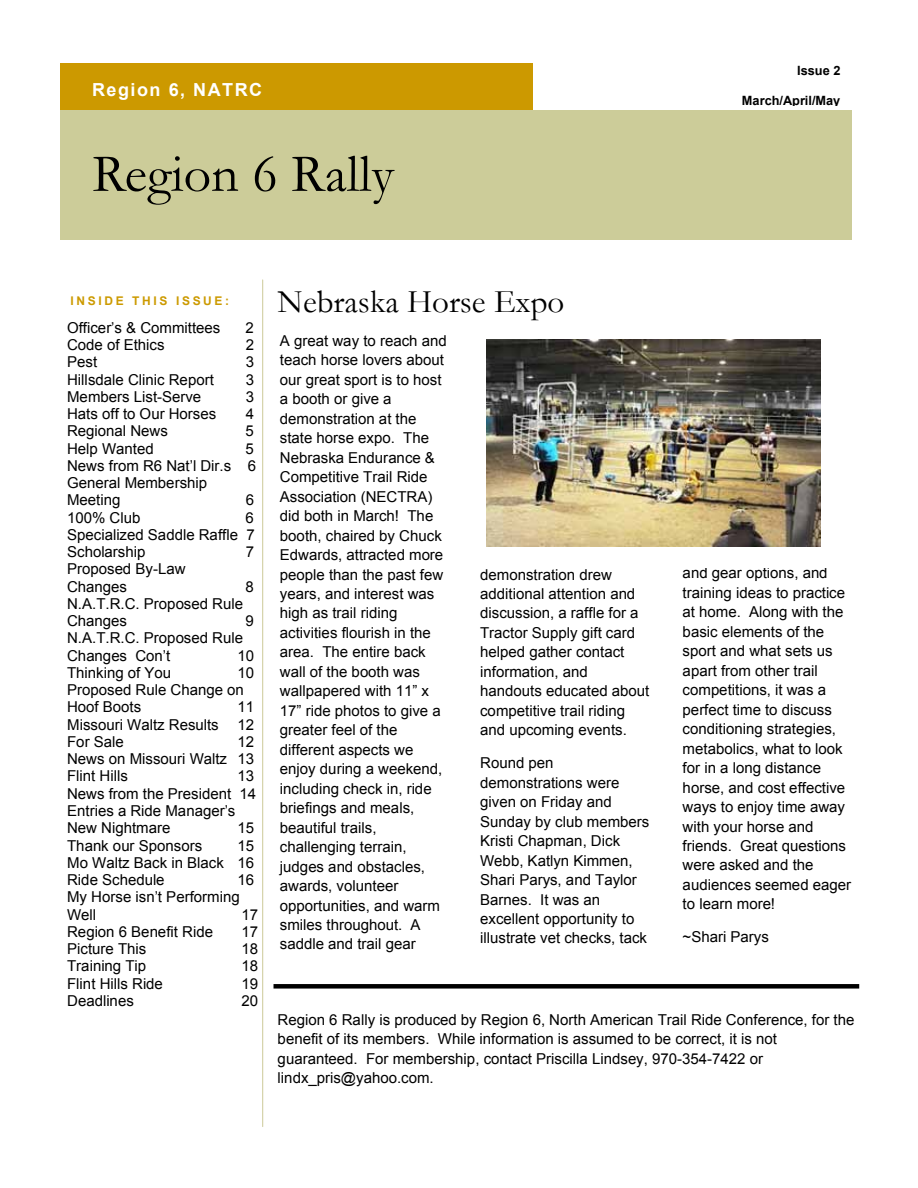
<style>
.page{position:relative;width:918px;height:1188px;background:#fff}
.page>*{position:absolute;margin:0;border:0;box-sizing:border-box;transform-origin:0 0}
.t1{font:54px "Garamond";color:#000}
.t2{font:33px "Garamond";color:#000}
.t3{font:700 18px "Arial";letter-spacing:.085em;color:#fff}
.t4{font:15px/19.5px "Arial";color:#000}
.t5{font:700 12.75px "Arial";color:#000}
.t6{font:700 12px "Arial";letter-spacing:.22em;color:#cc9a00}
</style>
<div class="page">
<div style="left:60px;top:110px;width:792px;height:129px;background:#cc9"></div>
<div style="left:60px;top:64px;width:473px;height:46px;background:#c90"></div>
<hr style="left:262px;top:280px;width:1px;height:847px;background:#ccc999">
<div style="left:274px;top:984px;width:585px;height:5px;background:#000"></div>
<img style="left:487px;top:340px;width:334px;height:206px">
<p class="t3" style="left:92px;top:77px;width:172px">Region 6, NATRC</p>
<h1 class="t1" style="left:92px;top:138px;width:303px">Region 6 Rally</h1>
<p class="t5" style="left:797px;top:62px;width:45px">Issue 2</p>
<p class="t5" style="left:742px;top:93px;width:100px">March/April/May</p>
<p class="t6" style="left:71px;top:293px;width:160px">INSIDE THIS ISSUE:</p>
<h2 class="t2" style="left:278px;top:280px;width:288px">Nebraska Horse Expo</h2>
<p class="t4" style="left:67px;top:318px;width:155px">Officer’s &amp; Committees</p>
<p class="t4" style="left:246px;top:318px;width:10px">2</p>
<p class="t4" style="left:67px;top:335px;width:99px">Code of Ethics</p>
<p class="t4" style="left:246px;top:335px;width:10px">2</p>
<p class="t4" style="left:67px;top:353px;width:32px">Pest</p>
<p class="t4" style="left:246px;top:353px;width:10px">3</p>
<p class="t4" style="left:67px;top:370px;width:148px">Hillsdale Clinic Report</p>
<p class="t4" style="left:246px;top:370px;width:10px">3</p>
<p class="t4" style="left:67px;top:387px;width:136px">Members List-Serve</p>
<p class="t4" style="left:246px;top:387px;width:10px">3</p>
<p class="t4" style="left:67px;top:404px;width:151px">Hats off to Our Horses</p>
<p class="t4" style="left:246px;top:404px;width:10px">4</p>
<p class="t4" style="left:67px;top:422px;width:102px">Regional News</p>
<p class="t4" style="left:246px;top:422px;width:10px">5</p>
<p class="t4" style="left:67px;top:439px;width:88px">Help Wanted</p>
<p class="t4" style="left:280px;top:331px;width:168px">A great way to reach and teach horse lovers about our great sport is to host a booth or give a demonstration at the state horse expo. The<br>Nebraska Endurance &amp;<br>Competitive Trail Ride<br>Association (NECTRA) did both in March! The booth, chaired by Chuck<br>Edwards, attracted more people than the past few years, and interest was high as trail riding activities flourish in the area. The entire back wall of the booth was wallpapered with 11” x<br>17” ride photos to give a greater feel of the different aspects we enjoy during a weekend, including check in, ride briefings and meals, beautiful trails, challenging terrain, judges and obstacles, awards, volunteer opportunities, and warm smiles throughout. A saddle and trail gear</p>
<p class="t4" style="left:67px;top:440px;width:191px;line-height:17.2px;text-indent:179px">5<br>News from R6 Nat’l Dir.s 6<br>General Membership<br>Meeting</p>
<p class="t4" style="left:246px;top:491px;width:10px">6</p>
<p class="t4" style="left:67px;top:508px;width:75px">100% Club</p>
<p class="t4" style="left:67px;top:509px;width:189px;line-height:17.2px;text-align:justify;text-indent:178px">6<br>Specialized Saddle Raffle 7<br>Scholarship</p>
<p class="t4" style="left:246px;top:542px;width:10px">7</p>
<p class="t4" style="left:67px;top:561px;width:120px;line-height:17.2px">Proposed By-Law<br>Changes</p>
<p class="t4" style="left:480px;top:565px;width:171px">demonstration drew additional attention and discussion, a raffle for a<br>Tractor Supply gift card helped gather contact information, and handouts educated about competitive trail riding and upcoming events.</p>
<p class="t4" style="left:480px;top:753px;width:171px">Round pen demonstrations were given on Friday and<br>Sunday by club members<br>Kristi Chapman, Dick<br>Webb, Katlyn Kimmen,<br>Shari Parys, and Taylor<br>Barnes. It was an excellent opportunity to illustrate vet checks, tack</p>
<p class="t4" style="left:246px;top:577px;width:10px">8</p>
<p class="t4" style="left:67px;top:595px;width:178px;line-height:17.2px">N.A.T.R.C. Proposed Rule<br>Changes</p>
<p class="t4" style="left:246px;top:611px;width:10px">9</p>
<p class="t4" style="left:67px;top:630px;width:178px;line-height:17.2px">N.A.T.R.C. Proposed Rule<br>Changes Con’t</p>
<p class="t4" style="left:237px;top:646px;width:18px">10</p>
<p class="t4" style="left:67px;top:663px;width:106px">Thinking of You</p>
<p class="t4" style="left:67px;top:664px;width:189px;line-height:17.2px;text-indent:171px">10<br>Proposed Rule Change on<br>Hoof Boots</p>
<p class="t4" style="left:67px;top:699px;width:189px;line-height:17.2px;text-align:justify;text-indent:170px">11<br>Missouri Waltz Results 12<br>For Sale</p>
<p class="t4" style="left:67px;top:733px;width:189px;line-height:17.2px;text-align:justify;text-indent:170px">12<br>News on Missouri Waltz 13<br>Flint Hills</p>
<p class="t4" style="left:67px;top:768px;width:191px;line-height:17.2px;text-indent:170px">13<br>News from the President 14<br>Entries a Ride Manager’s<br>New Nightmare</p>
<p class="t4" style="left:237px;top:818px;width:18px">15</p>
<p class="t4" style="left:67px;top:836px;width:137px">Thank our Sponsors</p>
<p class="t4" style="left:67px;top:837px;width:189px;line-height:17.2px;text-align:justify;text-indent:170px">15<br>Mo Waltz Back in Black 16<br>Ride Schedule</p>
<p class="t4" style="left:67px;top:871px;width:188px;line-height:17.2px;text-indent:170px">16<br>My Horse isn’t Performing<br>Well</p>
<p class="t4" style="left:242px;top:905px;width:18px">17</p>
<p class="t4" style="left:67px;top:922px;width:147px">Region 6 Benefit Ride</p>
<p class="t4" style="left:242px;top:922px;width:18px">17</p>
<p class="t4" style="left:67px;top:939px;width:81px">Picture This</p>
<p class="t4" style="left:242px;top:939px;width:18px">18</p>
<p class="t4" style="left:67px;top:956px;width:81px">Training Tip</p>
<p class="t4" style="left:242px;top:956px;width:18px">18</p>
<p class="t4" style="left:67px;top:974px;width:97px">Flint Hills Ride</p>
<p class="t4" style="left:242px;top:974px;width:18px">19</p>
<p class="t4" style="left:67px;top:991px;width:68px">Deadlines</p>
<p class="t4" style="left:242px;top:991px;width:18px">20</p>
<p class="t4" style="left:683px;top:564px;width:170px">and gear options, and training ideas to practice at home. Along with the basic elements of the sport and what sets us apart from other trail competitions, it was a perfect time to discuss conditioning strategies, metabolics, what to look for in a long distance horse, and cost effective ways to enjoy time away with your horse and friends. Great questions were asked and the audiences seemed eager to learn more!</p>
<p class="t4" style="left:683px;top:928px;width:88px">~Shari Parys</p>
<p class="t4" style="left:278px;top:1010px;width:578px">Region 6 Rally is produced by Region 6, North American Trail Ride Conference, for the benefit of its members. While information is assumed to be correct, it is not guaranteed. For membership, contact Priscilla Lindsey, 970-354-7422 or lindx_pris@yahoo.com.</p>
</div>
